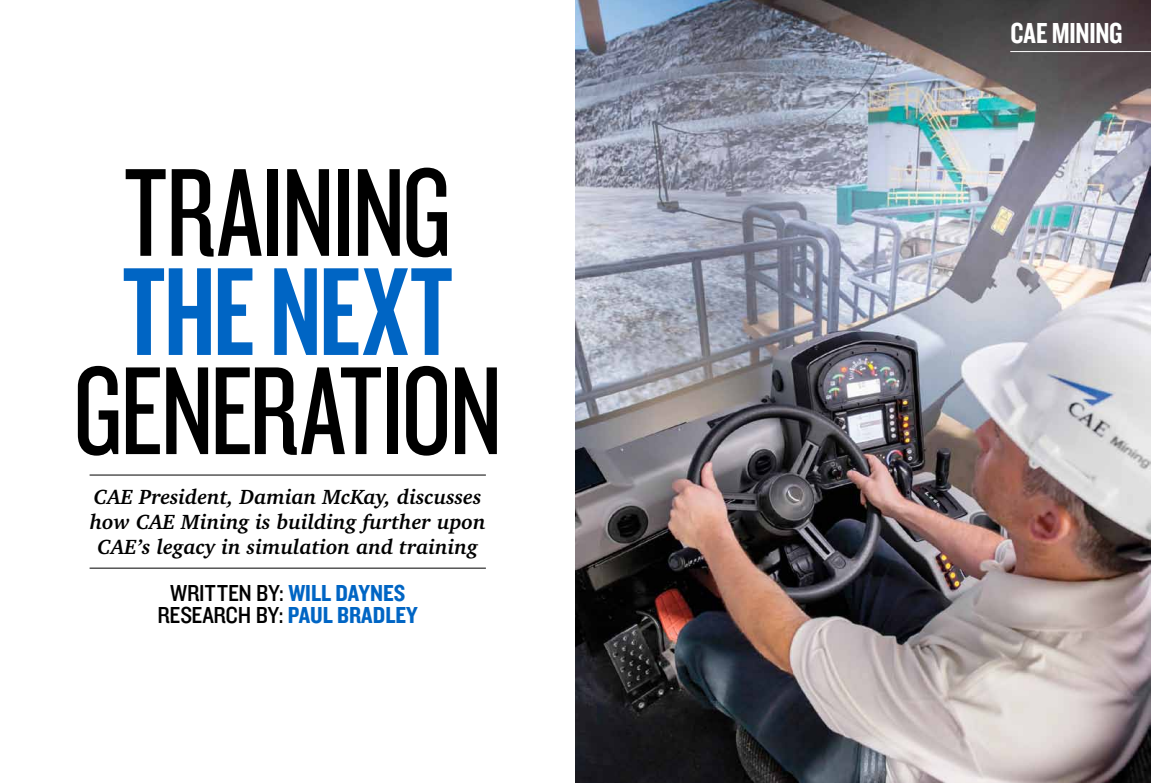
<style>
.page{position:relative;width:1151px;height:783px;background:#fff}
.page>*{position:absolute;margin:0;border:0;box-sizing:border-box;transform-origin:0 0}
.t1{font:130px "Knockout HTF28 Junior Featherwt";letter-spacing:-.02em;color:#000}
.t2{font:130px "Knockout HTF48 Featherweight";letter-spacing:-.015em;color:#0065c4}
.t3{font:30px "Knockout HTF49 Liteweight";letter-spacing:-.01em;color:#fff}
.t4{font:24px/22px "Knockout HTF30 Junior Welterwt";letter-spacing:-.01em;color:#000;text-align:center}
.t5{font:italic 700 21px/25px "Charter IT Cby BT";color:#000;text-align:center}
.s1{font-family:"Knockout HTF50 Welterweight";color:#0065c4}
</style>
<div class="page">
<img style="left:575px;top:0;width:576px;height:782px">
<hr style="left:90px;top:474px;width:396px;height:1px;background:#000">
<hr style="left:90px;top:567px;width:396px;height:1px;background:#000">
<hr style="left:1010px;top:51px;width:141px;height:1px;background:#fff">
<h1 class="t1" style="left:124px;top:148px;width:329px">TRAINING</h1>
<h1 class="t2" style="left:123px;top:246px;width:332px">THE NEXT</h1>
<h1 class="t1" style="left:73px;top:346px;width:431px">GENERATION</h1>
<p class="t5" style="left:90px;top:483px;width:397px">CAE President, Damian McKay, discusses how CAE Mining is building further upon<br>CAE’s legacy in simulation and training</p>
<p class="t4" style="left:158px;top:582px;width:262px">WRITTEN BY: <span class="s1">WILL DAYNES<br></span>RESEARCH BY: <span class="s1">PAUL BRADLEY</span></p>
<h2 class="t3" style="left:1010px;top:17px;width:114px">CAE Mining</h2>
</div>
